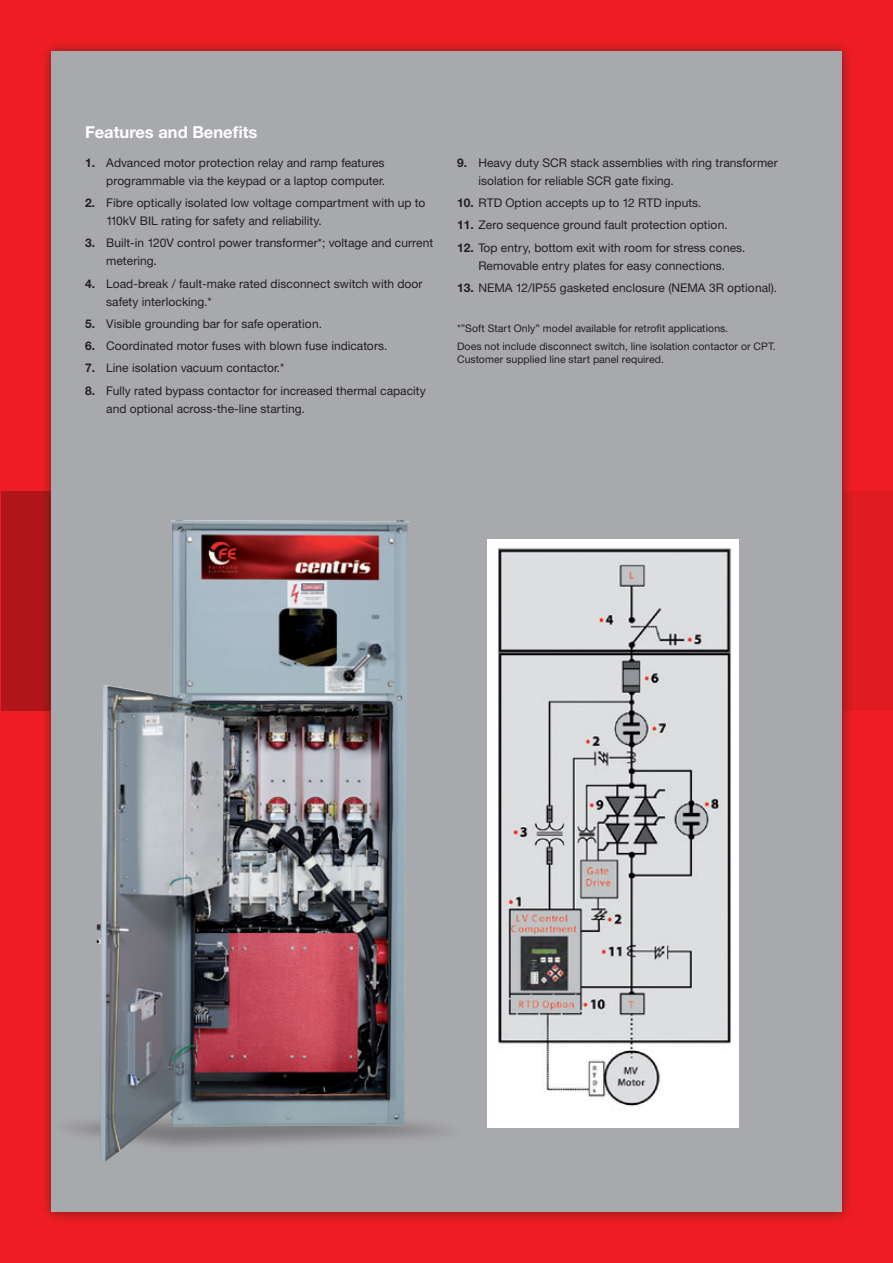
<style>
.page{position:relative;width:893px;height:1263px;background:#ee1d23}
.page>*{position:absolute;margin:0;border:0;box-sizing:border-box;transform-origin:0 0}
.t1{font:700 16.5px "Helvetica Neue";color:#fff}
.t2{font:12px/18px "Helvetica Neue";color:#231f20}
.t3{font:10.5px/17.7px "Helvetica Neue";color:#231f20}
.s1{font-weight:700}
</style>
<div class="page">
<svg style="left:1px;top:492px;width:892px;height:219px"></svg>
<div style="left:39px;top:39px;width:814px;height:1184px;background:#231f20;opacity:.55"></div>
<div style="left:51px;top:51px;width:791px;height:1161px;background:#a8a9ad"></div>
<img style="left:71px;top:1101px;width:417px;height:36px">
<img style="left:97px;top:520px;width:312px;height:642px">
<img style="left:488px;top:539px;width:250px;height:589px">
<h1 class="t1" style="left:85px;top:122px;width:174px">Features and Benefits</h1>
<p class="t2" style="left:85px;top:153px;width:302px;text-align:right"><span class="s1">1.</span> Advanced motor protection relay and ramp features programmable via the keypad or a laptop computer.</p>
<p class="t2" style="left:106px;top:194px;width:321px;text-indent:-21px"><span class="s1">2.</span> Fibre optically isolated low voltage compartment with up to<br>110kV BIL rating for safety and reliability.</p>
<p class="t2" style="left:106px;top:234px;width:329px;text-indent:-21px"><span class="s1">3.</span> Built-in 120V control power transformer*; voltage and current metering.</p>
<p class="t2" style="left:106px;top:274px;width:318px;text-indent:-21px"><span class="s1">4.</span> Load-break / fault-make rated disconnect switch with door safety interlocking.*</p>
<p class="t2" style="left:85px;top:314px;width:238px"><span class="s1">5.</span> Visible grounding bar for safe operation.</p>
<p class="t2" style="left:85px;top:337px;width:304px"><span class="s1">6.</span> Coordinated motor fuses with blown fuse indicators.</p>
<p class="t2" style="left:85px;top:359px;width:201px"><span class="s1">7.</span> Line isolation vacuum contactor.*</p>
<p class="t2" style="left:106px;top:381px;width:321px;text-indent:-21px"><span class="s1">8.</span> Fully rated bypass contactor for increased thermal capacity and optional across-the-line starting.</p>
<p class="t2" style="left:478px;top:153px;width:301px;text-indent:-21px"><span class="s1">9.</span> Heavy duty SCR stack assemblies with ring transformer isolation for reliable SCR gate fixing.</p>
<p class="t2" style="left:457px;top:194px;width:246px"><span class="s1">10.</span> RTD Option accepts up to 12 RTD inputs.</p>
<p class="t2" style="left:457px;top:216px;width:272px"><span class="s1">11.</span> Zero sequence ground fault protection option.</p>
<p class="t2" style="left:457px;top:238px;width:290px;text-align:center"><span class="s1">12.</span> Top entry, bottom exit with room for stress cones.<br>Removable entry plates for easy connections.</p>
<p class="t2" style="left:457px;top:278px;width:322px"><span class="s1">13.</span> NEMA 12/IP55 gasketed enclosure (NEMA 3R optional).</p>
<p class="t3" style="left:457px;top:319px;width:320px">*”Soft Start Only” model available for retrofit applications.<br>Does not include disconnect switch, line isolation contactor or CPT.</p>
<p class="t3" style="left:457px;top:350px;width:208px">Customer supplied line start panel required.</p>
</div>
